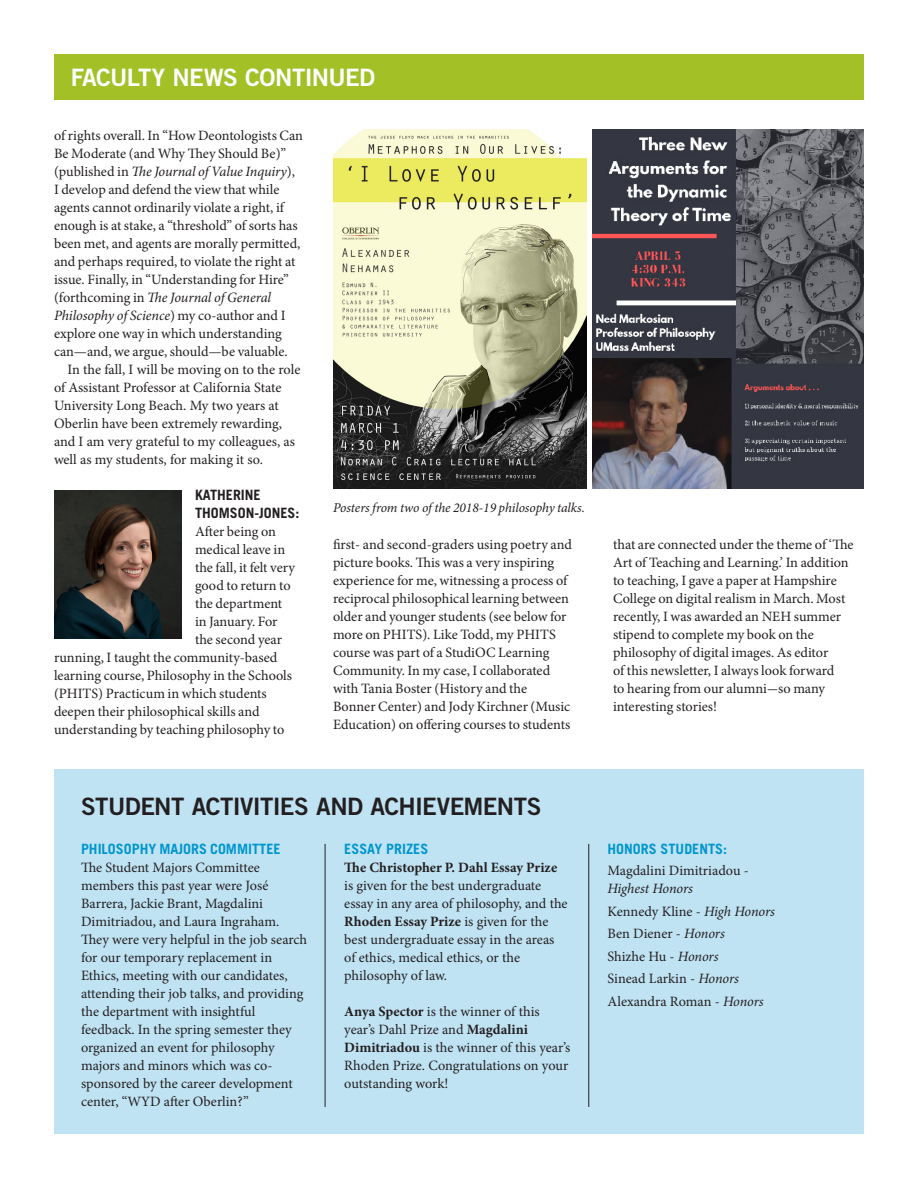
<style>
.page{position:relative;width:918px;height:1188px;background:#fff}
.page>*{position:absolute;margin:0;border:0;box-sizing:border-box;transform-origin:0 0}
.t1{font:24px "Trade Gothic LT Std Bd 2";letter-spacing:-.025em;color:#231f20}
.t2{font:24px "Trade Gothic LT Std Bd 2";letter-spacing:-.025em;color:#fff}
.t3{font:14.25px/18px "Minion Pro";color:#231f20}
.t4{font:700 14.25px "Trade Gothic LT Std";color:#0096ce}
.t5{font:700 14.25px "Trade Gothic LT Std";color:#231f20}
.t6{font:italic 13.5px "Minion Pro";letter-spacing:-.005em;color:#231f20}
.s1{font-style:italic}
.s2{font-weight:700}
</style>
<div class="page">
<div style="left:54px;top:54px;width:810px;height:46px;background:#a3c027"></div>
<img style="left:54px;top:490px;width:128px;height:148px">
<img style="left:333px;top:130px;width:253px;height:359px">
<img style="left:592px;top:130px;width:272px;height:359px">
<div style="left:54px;top:769px;width:810px;height:365px;background:#c0e3f3"></div>
<hr style="left:325px;top:844px;width:1px;height:263px;background:#231f20">
<hr style="left:588px;top:844px;width:1px;height:263px;background:#231f20">
<p class="t2" style="left:71px;top:63px;width:306px">FACULTY NEWS CONTINUED</p>
<p class="t3" style="left:54px;top:126px;width:251px">of rights overall. In “How Deontologists Can Be Moderate (and Why They Should Be)” (published in <span class="s1">The Journal of Value Inquiry</span>), I develop and defend the view that while agents cannot ordinarily violate a right, if enough is at stake, a “threshold” of sorts has been met, and agents are morally permitted, and perhaps required, to violate the right at issue. Finally, in “Understanding for Hire” (forthcoming in <span class="s1">The Journal of General Philosophy of Science</span>) my co-author and I explore one way in which understanding can—and, we argue, should—be valuable.</p>
<p class="t3" style="left:54px;top:360px;width:248px;text-indent:14px">In the fall, I will be moving on to the role of Assistant Professor at California State University Long Beach. My two years at Oberlin have been extremely rewarding, and I am very grateful to my colleagues, as well as my students, for making it so.</p>
<p class="t5" style="left:195px;top:486px;width:67px">KATHERINE</p>
<p class="t5" style="left:195px;top:504px;width:106px">THOMSON-JONES:</p>
<p class="t3" style="left:195px;top:522px;width:83px">After being on</p>
<p class="t3" style="left:195px;top:540px;width:92px">medical leave in</p>
<p class="t3" style="left:195px;top:558px;width:102px">the fall, it felt very</p>
<p class="t3" style="left:195px;top:576px;width:97px">good to return to</p>
<p class="t3" style="left:195px;top:594px;width:89px">the department</p>
<p class="t3" style="left:195px;top:612px;width:84px">in January. For</p>
<p class="t3" style="left:195px;top:630px;width:89px">the second year</p>
<p class="t3" style="left:54px;top:648px;width:225px">running, I taught the community-based</p>
<p class="t3" style="left:54px;top:666px;width:240px">learning course, Philosophy in the Schools</p>
<p class="t3" style="left:54px;top:684px;width:214px">(PHITS) Practicum in which students</p>
<p class="t3" style="left:54px;top:702px;width:207px">deepen their philosophical skills and</p>
<p class="t3" style="left:54px;top:720px;width:232px">understanding by teaching philosophy to</p>
<p class="t6" style="left:333px;top:498px;width:253px">Posters from two of the 2018-19 philosophy talks.</p>
<p class="t3" style="left:333px;top:536px;width:240px">first- and second-graders using poetry and picture books. This was a very inspiring experience for me, witnessing a process of reciprocal philosophical learning between older and younger students (see below for more on PHITS). Like Todd, my PHITS course was part of a StudiOC Learning Community. In my case, I collaborated with Tania Boster (History and the Bonner Center) and Jody Kirchner (Music Education) on offering courses to students</p>
<p class="t1" style="left:81px;top:791px;width:462px">STUDENT ACTIVITIES AND ACHIEVEMENTS</p>
<p class="t4" style="left:81px;top:840px;width:201px">PHILOSOPHY MAJORS COMMITTEE</p>
<p class="t3" style="left:81px;top:859px;width:228px">The Student Majors Committee members this past year were José Barrera, Jackie Brant, Magdalini Dimitriadou, and Laura Ingraham.<br>They were very helpful in the job search for our temporary replacement in Ethics, meeting with our candidates, attending their job talks, and providing the department with insightful feedback. In the spring semester they organized an event for philosophy majors and minors which was co&shy;sponsored by the career development center, “WYD after Oberlin?”</p>
<p class="t4" style="left:344px;top:840px;width:85px">ESSAY PRIZES</p>
<p class="t3" style="left:344px;top:859px;width:225px"><span class="s2">The Christopher P. Dahl Essay Prize </span>is given for the best undergraduate essay in any area of philosophy, and the <span class="s2">Rhoden Essay Prize</span> is given for the best undergraduate essay in the areas of ethics, medical ethics, or the philosophy of law.</p>
<p class="t3" style="left:344px;top:1003px;width:227px"><span class="s2">Anya Spector</span> is the winner of this year’s Dahl Prize and <span class="s2">Magdalini<br>Dimitriadou</span> is the winner of this year’s<br>Rhoden Prize. Congratulations on your outstanding work!</p>
<p class="t3" style="left:613px;top:536px;width:242px">that are connected under the theme of ‘The Art of Teaching and Learning.’ In addition to teaching, I gave a paper at Hampshire College on digital realism in March. Most recently, I was awarded an NEH summer stipend to complete my book on the philosophy of digital images. As editor<br>of this newsletter, I always look forward<br>to hearing from our alumni-so many interesting stories!</p>
<p class="t4" style="left:608px;top:840px;width:121px">HONORS STUDENTS:</p>
<p class="t3" style="left:608px;top:862px;width:143px">Magdalini Dimitriadou -<br><span class="s1">Highest Honors</span></p>
<p class="t3" style="left:608px;top:902px;width:169px">Kennedy Kline - <span class="s1">High Honors</span></p>
<p class="t3" style="left:608px;top:925px;width:119px">Ben Diener - <span class="s1">Honors</span></p>
<p class="t3" style="left:608px;top:947px;width:113px">Shizhe Hu - <span class="s1">Honors</span></p>
<p class="t3" style="left:608px;top:970px;width:133px">Sinead Larkin - <span class="s1">Honors</span></p>
<p class="t3" style="left:608px;top:992px;width:158px">Alexandra Roman - <span class="s1">Honors</span></p>
</div>
